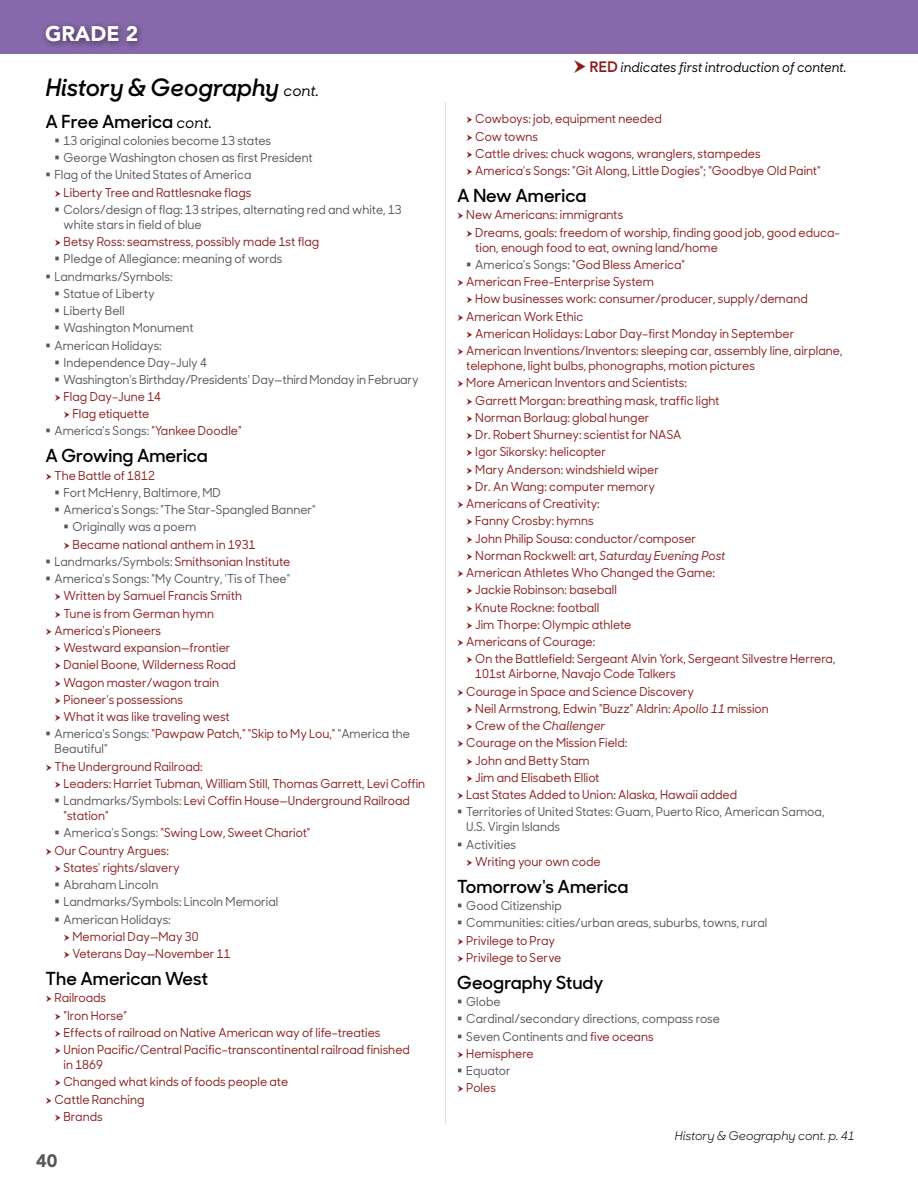
<style>
.page{position:relative;width:918px;height:1188px;background:#fff}
.page>*{position:absolute;margin:0;border:0;box-sizing:border-box;transform-origin:0 0}
.SS_Subjects_Subheads{font:italic 600 24px "Sharp Sans No 1";color:#000}
.t1{font:900 21px "Avenir";color:#fff}
.SS_Subhead_under_ite{font:600 18px "Sharp Sans No 1";color:#000}
.t2{font:900 18px "Avenir";color:#55575a}
.SS_Introduction_to_c{font:italic 500 13.5px "Sharp Sans No 1";color:#000;scale:.95 1}
.t3{font:500 12.3px/15px "Sharp Sans No 1";color:#88201e;scale:.95 1}
.t4{font:500 12.3px/15px "Sharp Sans No 1";color:#55575a;scale:.95 1}
.t5{font:italic 500 12.3px "Sharp Sans No 1";color:#88201e;scale:.95 1}
.SS_Item_cont__on_nex{font:italic 12px "Sharp Sans No 1";color:#000}
.s1{font-weight:500;font-size:15px}
.s2{font-weight:500;font-style:italic;font-size:15px}
.s3{color:#88201e}
.s4{color:#55575a}
.s5{font-family:"Avenir";font-weight:800;font-style:normal;font-size:15px;color:#88201e}
.s6{font-style:italic}
.s7{font-style:normal}
</style>
<div class="page">
<hr style="left:445px;top:102px;width:1px;height:1023px;background:#e2dced">
<div style="left:0;top:0;width:918px;height:54px;background:#8768aa"></div>
<div style="left:41px;top:21px;width:104px;height:28px;background:#000;opacity:.5"></div>
<h2 class="t1" style="left:45px;top:20px;width:95px">GRADE 2</h2>
<p class="SS_Subjects_Subheads" style="left:46px;top:67px;width:275px">History &amp; Geography <span class="s1">cont.</span></p>
<p class="SS_Subhead_under_ite" style="left:46px;top:107px;width:168px">A Free America <span class="s2">cont.</span></p>
<p class="t4" style="left:64px;top:132px;width:220px">13 original colonies become 13 states</p>
<p class="t4" style="left:64px;top:150px;width:264px">George Washington chosen as first President</p>
<p class="t4" style="left:55px;top:167px;width:209px">Flag of the United States of America</p>
<p class="t3" style="left:64px;top:184px;width:199px">Liberty Tree and Rattlesnake flags</p>
<p class="t4" style="left:64px;top:201px;width:358px">Colors/design of flag: 13 stripes, alternating red and white, 13 white stars in field of blue</p>
<p class="t3" style="left:64px;top:234px;width:271px">Betsy Ross: seamstress, possibly made 1st flag</p>
<p class="t4" style="left:64px;top:251px;width:232px">Pledge of Allegiance: meaning of words</p>
<p class="t4" style="left:55px;top:268px;width:126px">Landmarks/Symbols:</p>
<p class="t4" style="left:64px;top:285px;width:97px">Statue of Liberty</p>
<p class="t4" style="left:64px;top:303px;width:66px">Liberty Bell</p>
<p class="t4" style="left:64px;top:320px;width:138px">Washington Monument</p>
<p class="t4" style="left:55px;top:337px;width:114px">American Holidays:</p>
<p class="t4" style="left:64px;top:354px;width:153px">Independence Day–July 4</p>
<p class="t4" style="left:64px;top:372px;width:375px">Washington's Birthday/Presidents' Day—third Monday in February</p>
<p class="t3" style="left:64px;top:389px;width:104px">Flag Day–June 14</p>
<p class="t3" style="left:73px;top:406px;width:82px">Flag etiquette</p>
<p class="t4" style="left:55px;top:423px;width:198px">America's Songs: <span class="s3">"Yankee Doodle"</span></p>
<p class="SS_Subhead_under_ite" style="left:46px;top:442px;width:164px">A Growing America</p>
<p class="t3" style="left:55px;top:467px;width:107px">The Battle of 1812</p>
<p class="t4" style="left:64px;top:485px;width:167px">Fort McHenry, Baltimore, MD</p>
<p class="t4" style="left:64px;top:502px;width:267px">America's Songs: "The Star-Spangled Banner"</p>
<p class="t4" style="left:73px;top:519px;width:132px">Originally was a poem</p>
<p class="t3" style="left:73px;top:536px;width:194px">Became national anthem in 1931</p>
<p class="t3" style="left:55px;top:554px;width:250px"><span class="s4">Landmarks/Symbols:</span> Smithsonian Institute</p>
<p class="t4" style="left:55px;top:571px;width:250px">America's Songs: "My Country, 'Tis of Thee"</p>
<p class="t3" style="left:64px;top:588px;width:189px">Written by Samuel Francis Smith</p>
<p class="t3" style="left:64px;top:605px;width:160px">Tune is from German hymn</p>
<p class="t3" style="left:55px;top:623px;width:114px">America's Pioneers</p>
<p class="t3" style="left:64px;top:640px;width:177px">Westward expansion—frontier</p>
<p class="t3" style="left:64px;top:657px;width:183px">Daniel Boone, Wilderness Road</p>
<p class="t3" style="left:64px;top:674px;width:165px">Wagon master/wagon train</p>
<p class="t3" style="left:64px;top:692px;width:127px">Pioneer's possessions</p>
<p class="t3" style="left:64px;top:709px;width:177px">What it was like traveling west</p>
<p class="t4" style="left:55px;top:726px;width:376px">America's Songs: <span class="s3">"Pawpaw Patch," "Skip to My Lou,"</span> "America the<br>Beautiful"</p>
<p class="t3" style="left:55px;top:758px;width:158px">The Underground Railroad:</p>
<p class="t3" style="left:64px;top:776px;width:382px">Leaders: Harriet Tubman, William Still, Thomas Garrett, Levi Coffin</p>
<p class="t3" style="left:64px;top:793px;width:366px"><span class="s4">Landmarks/Symbols:</span> Levi Coffin House—Underground Railroad "station"</p>
<p class="t3" style="left:64px;top:825px;width:261px"><span class="s4">America's Songs:</span> "Swing Low, Sweet Chariot"</p>
<p class="t3" style="left:55px;top:842px;width:122px">Our Country Argues:</p>
<p class="t3" style="left:64px;top:860px;width:124px">States' rights/slavery</p>
<p class="t4" style="left:64px;top:877px;width:101px">Abraham Lincoln</p>
<p class="t4" style="left:64px;top:894px;width:228px">Landmarks/Symbols: Lincoln Memorial</p>
<p class="t4" style="left:64px;top:911px;width:114px">American Holidays:</p>
<p class="t3" style="left:73px;top:929px;width:134px">Memorial Day—May 30</p>
<p class="t3" style="left:73px;top:946px;width:168px">Veterans Day—November 11</p>
<p class="SS_Subhead_under_ite" style="left:46px;top:965px;width:164px">The American West</p>
<p class="t3" style="left:55px;top:990px;width:56px">Railroads</p>
<p class="t3" style="left:64px;top:1007px;width:68px">"Iron Horse"</p>
<p class="t3" style="left:64px;top:1025px;width:335px">Effects of railroad on Native American way of life–treaties</p>
<p class="t3" style="left:64px;top:1042px;width:366px">Union Pacific/Central Pacific–transcontinental railroad finished in 1869</p>
<p class="t3" style="left:64px;top:1074px;width:238px">Changed what kinds of foods people ate</p>
<p class="t3" style="left:55px;top:1091px;width:96px">Cattle Ranching</p>
<p class="t3" style="left:64px;top:1109px;width:43px">Brands</p>
<h3 class="t2" style="left:36px;top:1150px;width:23px">40</h3>
<p class="SS_Introduction_to_c" style="left:590px;top:57px;width:272px"><span class="s5">RED</span> indicates first introduction of content.</p>
<p class="t3" style="left:475px;top:111px;width:198px">Cowboys: job, equipment needed</p>
<p class="t3" style="left:475px;top:128px;width:68px">Cow towns</p>
<p class="t3" style="left:475px;top:145px;width:302px">Cattle drives: chuck wagons, wranglers, stampedes</p>
<p class="t3" style="left:475px;top:163px;width:365px">America's Songs: "Git Along, Little Dogies"; "Goodbye Old Paint"</p>
<p class="SS_Subhead_under_ite" style="left:457px;top:182px;width:131px">A New America</p>
<p class="t3" style="left:466px;top:207px;width:167px">New Americans: immigrants</p>
<p class="t3" style="left:475px;top:224px;width:385px">Dreams, goals: freedom of worship, finding good job, good educa&shy;tion, enough food to eat, owning land/home</p>
<p class="t3" style="left:475px;top:256px;width:222px"><span class="s4">America's Songs:</span> "God Bless America"</p>
<p class="t3" style="left:466px;top:274px;width:199px">American Free-Enterprise System</p>
<p class="t3" style="left:475px;top:291px;width:351px">How businesses work: consumer/producer, supply/demand</p>
<p class="t3" style="left:466px;top:308px;width:125px">American Work Ethic</p>
<p class="t3" style="left:475px;top:325px;width:337px">American Holidays: Labor Day–first Monday in September</p>
<p class="t3" style="left:466px;top:343px;width:398px">American Inventions/Inventors: sleeping car, assembly line, airplane, telephone, light bulbs, phonographs, motion pictures</p>
<p class="t3" style="left:466px;top:375px;width:234px">More American Inventors and Scientists:</p>
<p class="t3" style="left:475px;top:392px;width:259px">Garrett Morgan: breathing mask, traffic light</p>
<p class="t3" style="left:475px;top:409px;width:185px">Norman Borlaug: global hunger</p>
<p class="t3" style="left:475px;top:427px;width:219px">Dr. Robert Shurney: scientist for NASA</p>
<p class="t3" style="left:475px;top:444px;width:139px">Igor Sikorsky: helicopter</p>
<p class="t3" style="left:475px;top:461px;width:195px">Mary Anderson: windshield wiper</p>
<p class="t3" style="left:475px;top:478px;width:191px">Dr. An Wang: computer memory</p>
<p class="t3" style="left:466px;top:496px;width:142px">Americans of Creativity:</p>
<p class="t3" style="left:475px;top:513px;width:126px">Fanny Crosby: hymns</p>
<p class="t3" style="left:475px;top:530px;width:234px">John Philip Sousa: conductor/composer</p>
<p class="t3" style="left:475px;top:547px;width:265px">Norman Rockwell: art, <span class="s6">Saturday Evening Post</span></p>
<p class="t3" style="left:466px;top:565px;width:263px">American Athletes Who Changed the Game:</p>
<p class="t3" style="left:475px;top:582px;width:151px">Jackie Robinson: baseball</p>
<p class="t3" style="left:475px;top:599px;width:132px">Knute Rockne: football</p>
<p class="t3" style="left:475px;top:616px;width:166px">Jim Thorpe: Olympic athlete</p>
<p class="t3" style="left:466px;top:634px;width:137px">Americans of Courage:</p>
<p class="t3" style="left:475px;top:651px;width:381px">On the Battlefield: Sergeant Alvin York, Sergeant Silvestre Herrera,<br>101st Airborne, Navajo Code Talkers</p>
<p class="t3" style="left:466px;top:683px;width:241px">Courage in Space and Science Discovery</p>
<p class="t3" style="left:475px;top:700px;width:311px">Neil Armstrong, Edwin "Buzz" Aldrin: <span class="s6">Apollo 11</span> mission</p>
<p class="t5" style="left:475px;top:717px;width:138px"><span class="s7">Crew of the</span> Challenger</p>
<p class="t3" style="left:466px;top:735px;width:171px">Courage on the Mission Field:</p>
<p class="t3" style="left:475px;top:752px;width:122px">John and Betty Stam</p>
<p class="t3" style="left:475px;top:769px;width:132px">Jim and Elisabeth Elliot</p>
<p class="t3" style="left:466px;top:787px;width:287px">Last States Added to Union: Alaska, Hawaii added</p>
<p class="t4" style="left:466px;top:804px;width:379px">Territories of United States: Guam, Puerto Rico, American Samoa,<br>U.S. Virgin Islands</p>
<p class="t4" style="left:466px;top:836px;width:54px">Activities</p>
<p class="t3" style="left:475px;top:853px;width:134px">Writing your own code</p>
<p class="SS_Subhead_under_ite" style="left:457px;top:872px;width:173px">Tomorrow's America</p>
<p class="t4" style="left:466px;top:898px;width:102px">Good Citizenship</p>
<p class="t4" style="left:466px;top:915px;width:318px">Communities: cities/urban areas, suburbs, towns, rural</p>
<p class="t3" style="left:466px;top:932px;width:95px">Privilege to Pray</p>
<p class="t3" style="left:466px;top:949px;width:102px">Privilege to Serve</p>
<p class="SS_Subhead_under_ite" style="left:457px;top:968px;width:148px">Geography Study</p>
<p class="t4" style="left:466px;top:994px;width:38px">Globe</p>
<p class="t4" style="left:466px;top:1011px;width:269px">Cardinal/secondary directions, compass rose</p>
<p class="t4" style="left:466px;top:1028px;width:199px">Seven Continents and <span class="s3">five oceans</span></p>
<p class="t3" style="left:466px;top:1045px;width:73px">Hemisphere</p>
<p class="t4" style="left:466px;top:1063px;width:48px">Equator</p>
<p class="t3" style="left:466px;top:1080px;width:33px">Poles</p>
<p class="SS_Item_cont__on_nex" style="left:675px;top:1127px;width:182px">History &amp; Geography cont. p. 41</p>
</div>
